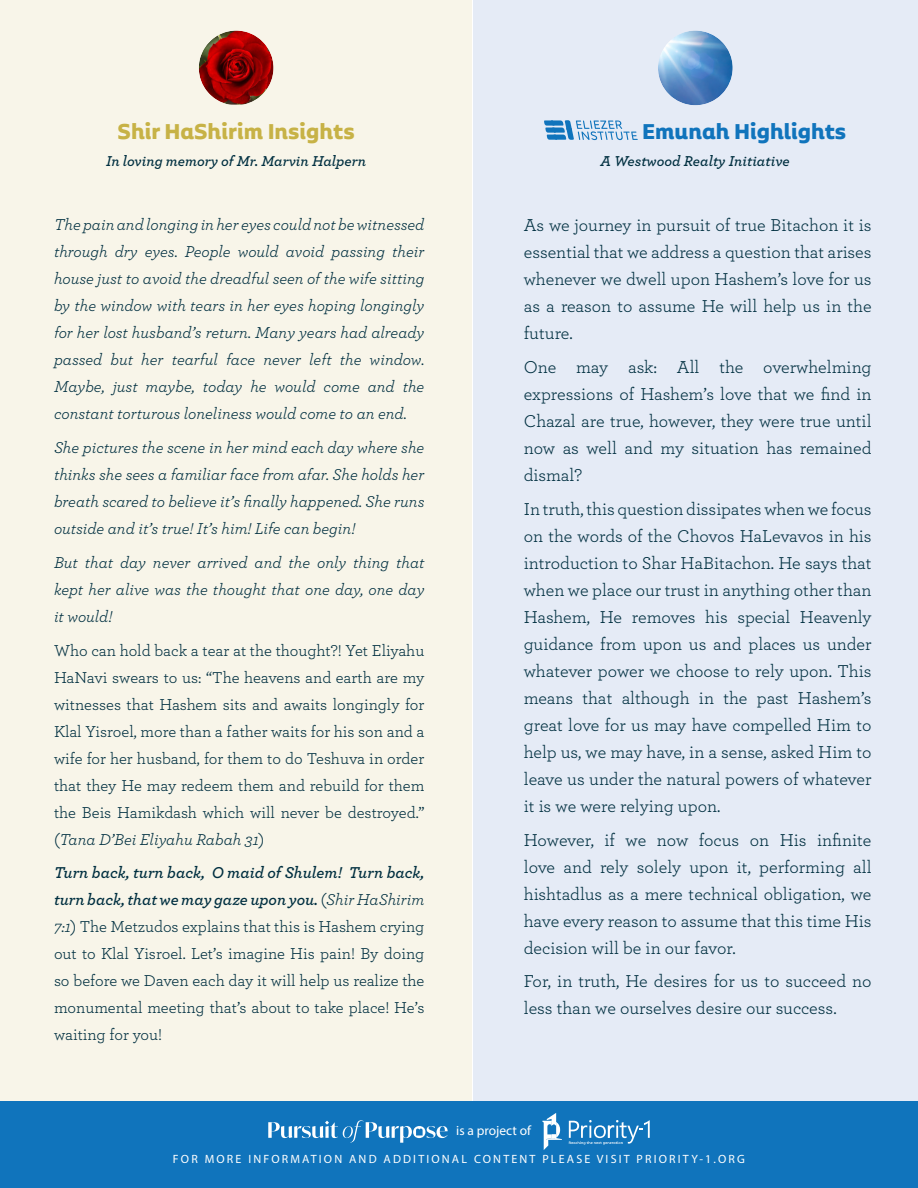
<style>
.page{position:relative;width:918px;height:1188px;background:#fff}
.page>*{position:absolute;margin:0;border:0;box-sizing:border-box;transform-origin:0 0}
.Shir_HaShirim_Title{font:700 25.5px "Alvar Essential Alt";color:#c7b246}
.Parsha___Emunah_Head{font:700 25.5px "Alvar Essential Alt";color:#1074bc}
.Shir_HaShirim_Conten{font:18px/27px "Archer";color:#002f40}
.Shir_HaShirim_Conten-2{font:italic 16.5px/27px "Archer";color:#002f40;text-align:justify}
.Shir_HaShirim_Conten-3{font:16.5px/27px "Archer";color:#002f40;text-align:justify}
.Dedication_Style{font:italic 600 15px "Archer";color:#002f40}
.Parsha___Emunah_Head-2{font:italic 600 15px "Archer";color:#002f40}
.t1{font:13.5px "Myriad Pro";color:#fff}
.t2{font:12px "Myriad Pro";letter-spacing:.18em;color:#fff}
.s1{font-style:italic}
.s2{font-weight:600;font-style:italic}
</style>
<div class="page">
<div style="left:0;top:1101px;width:918px;height:87px;background:#1074bc"></div>
<svg style="left:268px;top:1120px;width:180px;height:23px"></svg>
<svg style="left:542px;top:1113px;width:20px;height:37px"></svg>
<svg style="left:569px;top:1120px;width:81px;height:25px"></svg>
<div style="left:0;top:0;width:472px;height:1101px;background:#f8f5e9"></div>
<div style="left:473px;top:0;width:445px;height:1101px;background:#e5ebf6"></div>
<img style="left:200px;top:32px;width:72px;height:72px">
<div style="left:189px;top:21px;width:94px;height:94px;border:10px solid #f8f5e9;border-radius:50%"></div>
<img style="left:658px;top:31px;width:75px;height:74px;border-radius:37px">
<div style="left:648px;top:21px;width:95px;height:94px;border:10px solid #e5ebf6;border-radius:50%"></div>
<svg style="left:544px;top:120px;width:94px;height:20px"></svg>
<p class="Shir_HaShirim_Title" style="left:118px;top:117px;width:239px">Shir HaShirim Insights</p>
<p class="Dedication_Style" style="left:106px;top:149px;width:262px">In loving memory ofMr. Marvin Halpern</p>
<p class="Shir_HaShirim_Conten-2" style="left:54px;top:210px;width:372px;text-align:right">Thepainandlonginginhereyescouldnotbewitnessed through dry eyes. People would avoid passing their house just to avoid the dreadful seen of the wife sitting by the window with tears in her eyes hoping longingly for her lost husband s’ return. Many years had already window.</p>
<p class="Shir_HaShirim_Conten-2" style="left:172px;top:345px;width:48px">tearful</p>
<p class="Shir_HaShirim_Conten-2" style="left:226px;top:345px;width:31px">face</p>
<p class="Shir_HaShirim_Conten-2" style="left:309px;top:345px;width:24px">left</p>
<p class="Shir_HaShirim_Conten-2" style="left:54px;top:345px;width:50px">passed</p>
<p class="Shir_HaShirim_Conten-2" style="left:110px;top:345px;width:24px">but</p>
<p class="Shir_HaShirim_Conten-2" style="left:141px;top:345px;width:24px">her</p>
<p class="Shir_HaShirim_Conten-2" style="left:340px;top:345px;width:23px">the</p>
<p class="Shir_HaShirim_Conten-2" style="left:263px;top:345px;width:39px">never</p>
<p class="Shir_HaShirim_Conten-2" style="left:54px;top:372px;width:354px">Maybe,<br>constant torturous loneliness would come to an end.</p>
<p class="Shir_HaShirim_Conten-2" style="left:54px;top:433px;width:372px">She pictures the scene in her mind each day where she thinks she sees a familiar face from afar. She holds her breath scared to believe it s’ finally happened. She runs outside and it s’ true! It s’ him! Life can begin!</p>
<p class="Shir_HaShirim_Conten-2" style="left:54px;top:548px;width:372px">But that day never arrived and the only thing that kept her alive was the thought that one day, one day it would!</p>
<p class="Shir_HaShirim_Conten-3" style="left:54px;top:636px;width:372px">Who can hold back a tear at the thought?! Yet Eliyahu HaNavi swears to us “: The heavens and earth are my witnesses that Hashem sits and awaits longingly for Klal Yisroel, more than a father waits for his son and a wife for her husband, for them to do Teshuva in order that they He may redeem them and rebuild for them the Beis Hamikdash which will never be destroyed“. (<span class="s1">Tana D’Bei Eliyahu Rabah 31</span>(</p>
<p class="Shir_HaShirim_Conten-3" style="left:54px;top:859px;width:372px"><span class="s2">Turn back, turn back O, maid of Shulem! Turn back, turnback,thatwemaygazeuponyou</span> (<span class="s2">.</span> <span class="s1">ShirHaShirim 7:1</span>) The Metzudos explains that this is Hashem crying out to Klal Yisroel. Let s’ imagine His pain! By doing so before we Daven each day it will help us realize the monumental meeting that s’ about to take place! He s’ waiting for you!</p>
<p class="Shir_HaShirim_Conten-2" style="left:146px;top:372px;width:51px">maybe,</p>
<p class="Shir_HaShirim_Conten-2" style="left:203px;top:372px;width:41px">today</p>
<p class="Shir_HaShirim_Conten-2" style="left:250px;top:372px;width:18px">he</p>
<p class="Shir_HaShirim_Conten-2" style="left:275px;top:372px;width:42px">would</p>
<p class="Shir_HaShirim_Conten-2" style="left:368px;top:372px;width:29px">and</p>
<p class="Shir_HaShirim_Conten-2" style="left:403px;top:372px;width:23px">the</p>
<p class="Shir_HaShirim_Conten-2" style="left:113px;top:372px;width:26px">just</p>
<p class="Shir_HaShirim_Conten-2" style="left:324px;top:372px;width:38px">come</p>
<p class="Parsha___Emunah_Head" style="left:642px;top:117px;width:206px">Emunah Highlights</p>
<p class="Parsha___Emunah_Head-2" style="left:600px;top:149px;width:191px">A Westwood Realty Initiative</p>
<p class="Shir_HaShirim_Conten" style="left:524px;top:211px;width:349px;text-align:justify">As we journey in pursuit of true Bitachon it is essential that we address a question that arises whenever we dwell upon Hashem s’ love for us as a reason to assume He will help us in the future.</p>
<p class="Shir_HaShirim_Conten" style="left:763px;top:353px;width:110px">overwhelming</p>
<p class="Shir_HaShirim_Conten" style="left:628px;top:353px;width:30px">ask:</p>
<p class="Shir_HaShirim_Conten" style="left:677px;top:353px;width:24px">All</p>
<p class="Shir_HaShirim_Conten" style="left:719px;top:353px;width:26px">the</p>
<p class="Shir_HaShirim_Conten" style="left:524px;top:353px;width:349px">One<br>expressions of Hashem s’ love that we find in<br>Chazal are true, however, they were true until now as well and my situation has remained dismal?</p>
<p class="Shir_HaShirim_Conten" style="left:524px;top:495px;width:349px;text-align:right">Intruth,thisquestiondissipateswhenwefocus on the words of the Chovos HaLevavos in his introduction to Shar HaBitachon. He says that when we place our trust in anything other than Heavenly</p>
<p class="Shir_HaShirim_Conten" style="left:576px;top:353px;width:34px">may</p>
<p class="Shir_HaShirim_Conten" style="left:524px;top:603px;width:68px">Hashem,</p>
<p class="Shir_HaShirim_Conten" style="left:524px;top:630px;width:349px">guidance from upon us and places us under</p>
<p class="Shir_HaShirim_Conten" style="left:524px;top:657px;width:349px">whatever power we choose to rely upon. This</p>
<p class="Shir_HaShirim_Conten" style="left:798px;top:684px;width:75px">Hashem s’</p>
<p class="Shir_HaShirim_Conten" style="left:705px;top:603px;width:24px">his</p>
<p class="Shir_HaShirim_Conten" style="left:738px;top:603px;width:54px">special</p>
<p class="Shir_HaShirim_Conten" style="left:600px;top:603px;width:24px">He</p>
<p class="Shir_HaShirim_Conten" style="left:632px;top:603px;width:65px">removes</p>
<p class="Shir_HaShirim_Conten" style="left:583px;top:684px;width:31px">that</p>
<p class="Shir_HaShirim_Conten" style="left:622px;top:684px;width:69px">although</p>
<p class="Shir_HaShirim_Conten" style="left:723px;top:684px;width:26px">the</p>
<p class="Shir_HaShirim_Conten" style="left:699px;top:684px;width:17px">in</p>
<p class="Shir_HaShirim_Conten" style="left:757px;top:684px;width:33px">past</p>
<p class="Shir_HaShirim_Conten" style="left:524px;top:684px;width:349px">means<br>great love for us may have compelled Him to help us, we may have in, a sense, asked Him to leave us under the natural powers of whatever it is we were relying upon.</p>
<p class="Shir_HaShirim_Conten" style="left:817px;top:825px;width:56px">infinite</p>
<p class="Shir_HaShirim_Conten" style="left:605px;top:825px;width:12px">if</p>
<p class="Shir_HaShirim_Conten" style="left:699px;top:825px;width:42px">focus</p>
<p class="Shir_HaShirim_Conten" style="left:524px;top:825px;width:72px">However,</p>
<p class="Shir_HaShirim_Conten" style="left:780px;top:825px;width:28px">His</p>
<p class="Shir_HaShirim_Conten" style="left:626px;top:825px;width:22px">we</p>
<p class="Shir_HaShirim_Conten" style="left:657px;top:825px;width:33px">now</p>
<p class="Shir_HaShirim_Conten" style="left:750px;top:825px;width:21px">on</p>
<p class="Shir_HaShirim_Conten" style="left:759px;top:852px;width:87px">performing</p>
<p class="Shir_HaShirim_Conten" style="left:524px;top:852px;width:349px">love<br>hishtadlus as a mere technical obligation, we have every reason to assume that this time His decision will be in our favor.</p>
<p class="Shir_HaShirim_Conten" style="left:524px;top:967px;width:349px">For, in truth, He desires for us to succeed no less than we ourselves desire our success.</p>
<p class="Shir_HaShirim_Conten" style="left:563px;top:852px;width:30px">and</p>
<p class="Shir_HaShirim_Conten" style="left:600px;top:852px;width:30px">rely</p>
<p class="Shir_HaShirim_Conten" style="left:637px;top:852px;width:46px">solely</p>
<p class="Shir_HaShirim_Conten" style="left:853px;top:852px;width:20px">all</p>
<p class="Shir_HaShirim_Conten" style="left:737px;top:852px;width:16px">it,</p>
<p class="Shir_HaShirim_Conten" style="left:689px;top:852px;width:41px">upon</p>
<p class="t1" style="left:456px;top:1123px;width:76px">is a project of</p>
<p class="t2" style="left:173px;top:1151px;width:26px">FOR</p>
<p class="t2" style="left:205px;top:1151px;width:38px">MORE</p>
<p class="t2" style="left:248px;top:1151px;width:95px">INFORMATION</p>
<p class="t2" style="left:384px;top:1151px;width:85px">ADDITIONAL</p>
<p class="t2" style="left:474px;top:1151px;width:63px">CONTENT</p>
<p class="t2" style="left:542px;top:1151px;width:49px">PLEASE</p>
<p class="t2" style="left:597px;top:1151px;width:34px">VISIT</p>
<p class="t2" style="left:637px;top:1151px;width:110px">PRIORITY-1.ORG</p>
<p class="t2" style="left:349px;top:1151px;width:29px">AND</p>
</div>
